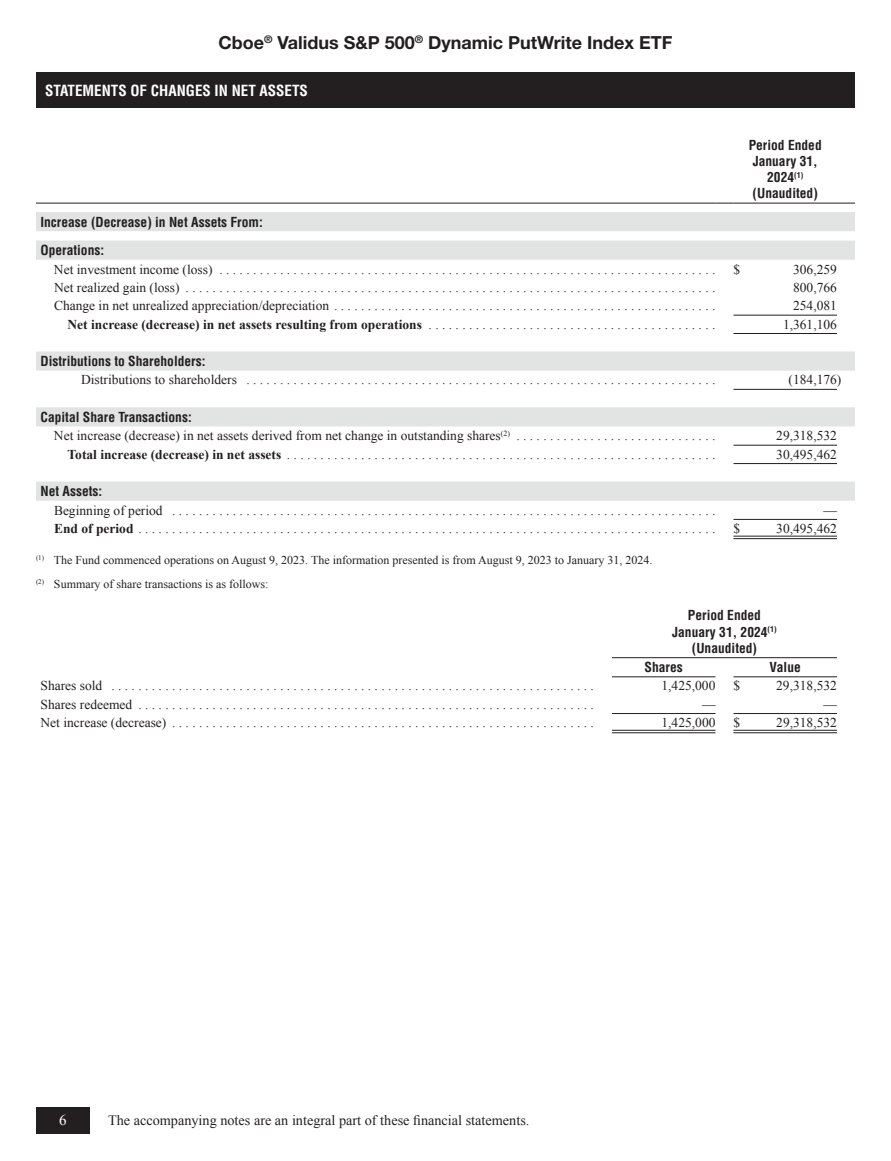
<style>
.page{position:relative;width:891px;height:1161px;background:#fff}
.page>*{position:absolute;margin:0;border:0;box-sizing:border-box;transform-origin:0 0}
.t1{font:700 18px "Helvetica Neue LT Std";color:#231f20}
.t2{font:700 condensed 15px "Helvetica";color:#fff}
.t3{font:15px "Times New Roman";color:#fff}
.t4{font:14.25px "Times New Roman";color:#231f20}
.t5{font:13.5px "Times New Roman";color:#231f20}
.t6{font:700 condensed 13.5px/16.2px "Helvetica";color:#231f20;text-align:center}
.t7{font:700 13.5px "Times New Roman";color:#231f20}
.t8{font:12px/24px "Times New Roman";color:#231f20}
.s1{font-weight:400}
.s2{font-weight:700}
</style>
<div class="page">
<div style="left:36px;top:1107px;width:54px;height:27px;background:#231f20"></div>
<div style="left:36px;top:72px;width:819px;height:36px;background:#231f20"></div>
<svg style="left:36px;top:212px;width:819px;height:289px"></svg>
<hr style="left:734px;top:203px;width:103px;height:1px;background:#231f20">
<hr style="left:36px;top:203px;width:680px;height:1px;background:#231f20">
<svg style="left:716px;top:203px;width:18px;height:1px"></svg>
<svg style="left:837px;top:203px;width:18px;height:1px"></svg>
<hr style="left:734px;top:315px;width:103px;height:1px;background:#231f20">
<hr style="left:734px;top:333px;width:103px;height:1px;background:#231f20">
<hr style="left:734px;top:389px;width:103px;height:1px;background:#231f20">
<hr style="left:734px;top:445px;width:103px;height:1px;background:#231f20">
<hr style="left:734px;top:463px;width:103px;height:1px;background:#231f20">
<hr style="left:734px;top:519px;width:103px;height:1px;background:#231f20">
<hr style="left:734px;top:536px;width:103px;height:1px;background:#231f20">
<hr style="left:734px;top:538px;width:103px;height:1px;background:#231f20">
<hr style="left:612px;top:657px;width:225px;height:1px;background:#231f20">
<hr style="left:612px;top:676px;width:104px;height:1px;background:#231f20">
<hr style="left:734px;top:676px;width:103px;height:1px;background:#231f20">
<hr style="left:612px;top:713px;width:104px;height:1px;background:#231f20">
<hr style="left:734px;top:713px;width:103px;height:1px;background:#231f20">
<hr style="left:612px;top:730px;width:104px;height:1px;background:#231f20">
<hr style="left:612px;top:733px;width:104px;height:1px;background:#231f20">
<hr style="left:734px;top:730px;width:103px;height:1px;background:#231f20">
<hr style="left:734px;top:733px;width:103px;height:1px;background:#231f20">
<h1 class="t1" style="left:218px;top:31px;width:456px">Cboe<sup>®</sup> Validus S&amp;P 500<sup>®</sup> Dynamic PutWrite Index ETF</h1>
<p class="t2" style="left:45px;top:81px;width:264px">STATEMENTS OF CHANGES IN NET ASSETS</p>
<p class="t6" style="left:749px;top:137px;width:75px">Period Ended<br>January 31,<br>2024<sup>(1) </sup>(Unaudited)</p>
<p class="t6" style="left:40px;top:207px;width:224px;line-height:28.5px;text-align:left">Increase (Decrease) in Net Assets From:<br>Operations:</p>
<p class="t5" style="left:54px;top:260px;width:656px">Net investment income (loss) . . . . . . . . . . . . . . . . . . . . . . . . . . . . . . . . . . . . . . . . . . . . . . . . . . . . . . . . . . . . . . . . . . . . . . . . .</p>
<p class="t5" style="left:734px;top:260px;width:8px">$</p>
<p class="t5" style="left:793px;top:260px;width:45px">306,259</p>
<p class="t5" style="left:54px;top:278px;width:656px">Net realized gain (loss) . . . . . . . . . . . . . . . . . . . . . . . . . . . . . . . . . . . . . . . . . . . . . . . . . . . . . . . . . . . . . . . . . . . . . . . . . . . . . .</p>
<p class="t5" style="left:793px;top:278px;width:45px">800,766</p>
<p class="t5" style="left:54px;top:297px;width:656px">Change in net unrealized appreciation/depreciation . . . . . . . . . . . . . . . . . . . . . . . . . . . . . . . . . . . . . . . . . . . . . . . . . . . . . . . .</p>
<p class="t5" style="left:793px;top:297px;width:45px">254,081</p>
<p class="t7" style="left:68px;top:315px;width:648px">Net increase (decrease) in net assets resulting from operations <span class="s1">. . . . . . . . . . . . . . . . . . . . . . . . . . . . . . . . . . . . . . . . . . .</span></p>
<p class="t5" style="left:783px;top:315px;width:55px">1,361,106</p>
<p class="t6" style="left:40px;top:353px;width:166px">Distributions to Shareholders:</p>
<p class="t5" style="left:81px;top:371px;width:629px">Distributions to shareholders . . . . . . . . . . . . . . . . . . . . . . . . . . . . . . . . . . . . . . . . . . . . . . . . . . . . . . . . . . . . . . . . . . . . .</p>
<p class="t5" style="left:789px;top:371px;width:54px">(184,176)</p>
<p class="t6" style="left:40px;top:409px;width:153px">Capital Share Transactions:</p>
<p class="t5" style="left:54px;top:427px;width:656px">Net increase (decrease) in net assets derived from net change in outstanding shares<sup>(2)</sup> . . . . . . . . . . . . . . . . . . . . . . . . . . . . .</p>
<p class="t5" style="left:776px;top:427px;width:62px">29,318,532</p>
<p class="t5" style="left:68px;top:445px;width:643px"><span class="s2">Total increase (decrease) in net assets</span> . . . . . . . . . . . . . . . . . . . . . . . . . . . . . . . . . . . . . . . . . . . . . . . . . . . . . . . . . . . . . . .</p>
<p class="t5" style="left:776px;top:445px;width:62px">30,495,462</p>
<p class="t6" style="left:40px;top:483px;width:63px">Net Assets:</p>
<p class="t5" style="left:54px;top:501px;width:656px">Beginning of period . . . . . . . . . . . . . . . . . . . . . . . . . . . . . . . . . . . . . . . . . . . . . . . . . . . . . . . . . . . . . . . . . . . . . . . . . . . . . . . .</p>
<p class="t5" style="left:824px;top:501px;width:15px">—</p>
<p class="t5" style="left:54px;top:519px;width:656px"><span class="s2">End of period</span> . . . . . . . . . . . . . . . . . . . . . . . . . . . . . . . . . . . . . . . . . . . . . . . . . . . . . . . . . . . . . . . . . . . . . . . . . . . . . . . . . . . . .</p>
<p class="t5" style="left:734px;top:519px;width:8px">$</p>
<p class="t5" style="left:776px;top:519px;width:62px">30,495,462</p>
<p class="t8" style="left:36px;top:548px;width:616px"><sup>(1)</sup> The Fund commenced operations on August 9, 2023. The information presented is from August 9, 2023 to January 31, 2024. <sup>(2)</sup> Summary of share transactions is as follows:</p>
<p class="t6" style="left:672px;top:607px;width:106px">Period Ended<br>January 31, 2024<sup>(1) </sup>(Unaudited)</p>
<p class="t6" style="left:645px;top:659px;width:40px">Shares</p>
<p class="t6" style="left:770px;top:659px;width:33px">Value</p>
<p class="t5" style="left:40px;top:677px;width:548px">Shares sold . . . . . . . . . . . . . . . . . . . . . . . . . . . . . . . . . . . . . . . . . . . . . . . . . . . . . . . . . . . . . . . . . . . . . . .</p>
<p class="t5" style="left:661px;top:677px;width:55px">1,425,000</p>
<p class="t5" style="left:733px;top:677px;width:8px">$</p>
<p class="t5" style="left:776px;top:677px;width:62px">29,318,532</p>
<p class="t5" style="left:40px;top:695px;width:548px">Shares redeemed . . . . . . . . . . . . . . . . . . . . . . . . . . . . . . . . . . . . . . . . . . . . . . . . . . . . . . . . . . . . . . . . . . .</p>
<p class="t5" style="left:702px;top:695px;width:15px">—</p>
<p class="t5" style="left:824px;top:695px;width:15px">—</p>
<p class="t5" style="left:40px;top:713px;width:548px">Net increase (decrease) . . . . . . . . . . . . . . . . . . . . . . . . . . . . . . . . . . . . . . . . . . . . . . . . . . . . . . . . . . . . . .</p>
<p class="t5" style="left:662px;top:713px;width:55px">1,425,000</p>
<p class="t5" style="left:734px;top:713px;width:8px">$</p>
<p class="t5" style="left:776px;top:713px;width:62px">29,318,532</p>
<p class="t3" style="left:59px;top:1110px;width:9px">6</p>
<p class="t4" style="left:108px;top:1110px;width:423px">The accompanying notes are an integral part of these financial statements.</p>
</div>
